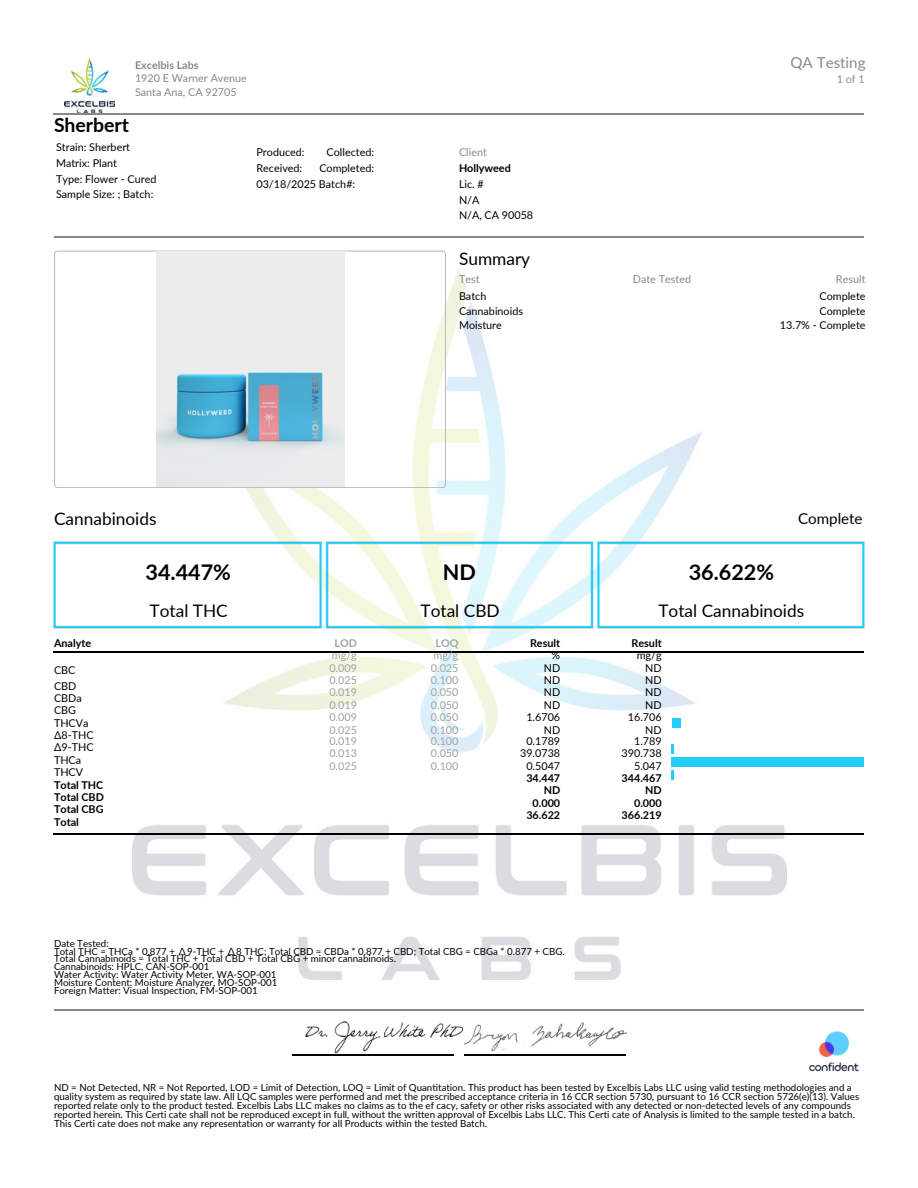
<style>
.page{position:relative;width:918px;height:1188px;background:#fff}
.page>*{position:absolute;margin:0;border:0;box-sizing:border-box;transform-origin:0 0}
.t1{font:700 21.6px "Lato";color:#000}
.t2{font:700 19.5px "Lato";color:#000}
.t3{font:17.25px "Lato";color:#000}
.t4{font:15.15px "Lato";color:#888}
.t5{font:15.15px "Lato";color:#000}
.t6{font:10.8px/12.3px "Lato";color:#000}
.t7{font:10.8px/12.3px "Lato";color:#a2a2a2;text-align:center}
.t8{font:700 10.8px "Lato";color:#000}
.t9{font:10.8px/13.5px "Lato";color:#888}
.t10{font:9.75px/7.8px "Lato";color:#000}
.s1{font-weight:700}
.s2{color:#888}
.s3{font-family:"Noto Sans CJ Ksc"}
</style>
<div class="page">
<hr style="left:54px;top:113px;width:810px;height:1px;background:#888">
<img style="left:65px;top:58px;width:49px;height:54px">
<hr style="left:54px;top:237px;width:810px;height:1px;background:#888">
<img style="left:133px;top:269px;width:653px;height:711px">
<svg style="left:54px;top:251px;width:392px;height:237px"></svg>
<img style="left:157px;top:252px;width:187px;height:235px">
<hr style="left:54px;top:1010px;width:810px;height:1px;background:#888">
<img style="left:53px;top:535px;width:812px;height:101px">
<hr style="left:661px;top:651px;width:203px;height:1px;background:#000">
<hr style="left:559px;top:651px;width:102px;height:1px;background:#000">
<hr style="left:458px;top:651px;width:101px;height:1px;background:#000">
<hr style="left:356px;top:651px;width:102px;height:1px;background:#000">
<hr style="left:256px;top:651px;width:100px;height:1px;background:#000">
<hr style="left:54px;top:651px;width:202px;height:1px;background:#000">
<hr style="left:661px;top:834px;width:203px;height:1px;background:#000">
<hr style="left:559px;top:834px;width:102px;height:1px;background:#000">
<hr style="left:458px;top:834px;width:101px;height:1px;background:#000">
<hr style="left:356px;top:834px;width:102px;height:1px;background:#000">
<hr style="left:256px;top:834px;width:100px;height:1px;background:#000">
<hr style="left:54px;top:834px;width:202px;height:1px;background:#000">
<div style="left:672px;top:718px;width:8px;height:10px;background:#22cefb"></div>
<svg style="left:672px;top:744px;width:2px;height:10px"></svg>
<div style="left:672px;top:757px;width:192px;height:10px;background:#22cefb"></div>
<svg style="left:672px;top:770px;width:2px;height:10px"></svg>
<hr style="left:292px;top:1054px;width:162px;height:1px;background:#000">
<img style="left:808px;top:1031px;width:51px;height:41px">
<img style="left:306px;top:1022px;width:156px;height:30px">
<img style="left:464px;top:1023px;width:162px;height:28px">
<hr style="left:464px;top:1054px;width:162px;height:1px;background:#000">
<p class="t9" style="left:135px;top:58px;width:113px"><span class="s1">Excelbis Labs<br></span>1920 E Warner Avenue<br>Santa Ana, CA 92705</p>
<p class="t4" style="left:791px;top:53px;width:77px">QA Testing</p>
<p class="t9" style="left:837px;top:72px;width:29px">1of1</p>
<p class="t2" style="left:54px;top:113px;width:77px">Sherbert</p>
<p class="t6" style="left:56px;top:141px;width:76px">Strain: Sherbert</p>
<p class="t6" style="left:56px;top:157px;width:62px">Matrix: Plant</p>
<p class="t6" style="left:56px;top:172px;width:102px">Type: Flower - Cured</p>
<p class="t6" style="left:56px;top:188px;width:99px">Sample Size: ; Batch:</p>
<p class="t6" style="left:256px;top:146px;width:50px">Produced:</p>
<p class="t6" style="left:327px;top:146px;width:49px">Collected:</p>
<p class="t6" style="left:256px;top:162px;width:47px">Received:</p>
<p class="t6" style="left:256px;top:160px;width:119px;line-height:15.8px;text-indent:63px">Completed:<br>03/18/2025 Batch#:</p>
<p class="t6" style="left:459px;top:144px;width:76px;line-height:15.8px"><span class="s2">Client<br></span><span class="s1">Hollyweed<br></span>Lic. #<br>N/A<br>N/A, CA 90058</p>
<p class="t3" style="left:459px;top:248px;width:73px">Summary</p>
<p class="t6" style="left:459px;top:271px;width:29px;line-height:16.8px"><span class="s2">Test<br></span>Batch</p>
<p class="t6" style="left:459px;top:304px;width:66px">Cannabinoids</p>
<p class="t6" style="left:459px;top:319px;width:44px">Moisture</p>
<h1 class="t9" style="left:633px;top:272px;width:60px">Date Tested</h1>
<h3 class="t6" style="left:820px;top:271px;width:48px;line-height:16.8px;text-align:right"><span class="s2">Result<br></span>Complete</h3>
<h2 class="t6" style="left:820px;top:304px;width:48px">Complete</h2>
<h3 class="t6" style="left:780px;top:319px;width:87px">13.7% - Complete</h3>
<p class="t3" style="left:54px;top:508px;width:104px">Cannabinoids</p>
<p class="t5" style="left:798px;top:509px;width:66px">Complete</p>
<p class="t1" style="left:146px;top:559px;width:87px">34.447%</p>
<p class="t1" style="left:443px;top:559px;width:35px">ND</p>
<p class="t1" style="left:689px;top:559px;width:87px">36.622%</p>
<h2 class="t8" style="left:54px;top:636px;width:39px">Analyte</h2>
<h2 class="t6" style="left:54px;top:663px;width:23px">CBC</h2>
<h4 class="t6" style="left:54px;top:679px;width:24px">CBD</h4>
<p class="t6" style="left:54px;top:692px;width:29px">CBDa</p>
<p class="t6" style="left:54px;top:704px;width:24px">CBG</p>
<p class="t6" style="left:54px;top:716px;width:36px">THCVa</p>
<p class="t6" style="left:54px;top:729px;width:41px">Δ8-THC</p>
<p class="t6" style="left:54px;top:741px;width:41px">Δ9-THC</p>
<p class="t6" style="left:54px;top:753px;width:29px">THCa</p>
<h3 class="t6" style="left:54px;top:766px;width:31px">THCV</h3>
<p class="t8" style="left:54px;top:778px;width:51px">Total THC</p>
<p class="t8" style="left:54px;top:790px;width:51px">Total CBD</p>
<p class="t8" style="left:54px;top:803px;width:51px">Total CBG</p>
<p class="t8" style="left:54px;top:815px;width:26px">Total</p>
<p class="t3" style="left:150px;top:600px;width:80px">Total THC</p>
<p class="t3" style="left:421px;top:600px;width:81px">Total CBD</p>
<p class="t7" style="left:329px;top:637px;width:29px"><span class="s1">LOD </span>mg/g<br>0.009<br>0.025<br>0.019<br>0.019<br>0.009<br>0.025</p>
<p class="t7" style="left:329px;top:734px;width:29px">0.019</p>
<p class="t7" style="left:329px;top:747px;width:29px">0.013</p>
<p class="t7" style="left:329px;top:759px;width:29px">0.025</p>
<p class="t7" style="left:431px;top:637px;width:29px"><span class="s1">LOQ </span>mg/g<br>0.025<br>0.100<br>0.050<br>0.050<br>0.050<br>0.100</p>
<p class="t7" style="left:431px;top:734px;width:29px">0.100</p>
<p class="t7" style="left:431px;top:747px;width:29px">0.050</p>
<p class="t7" style="left:431px;top:759px;width:29px">0.100</p>
<p class="t6" style="left:526px;top:637px;width:35px;text-align:right"><span class="s1">Result </span>%<br>ND<br>ND<br>ND<br>ND<br>1.6706<br>ND</p>
<p class="t6" style="left:526px;top:734px;width:35px">0.1789</p>
<p class="t6" style="left:520px;top:747px;width:42px">39.0738</p>
<p class="t6" style="left:526px;top:759px;width:35px">0.5047</p>
<p class="t8" style="left:526px;top:771px;width:35px">34.447</p>
<p class="t8" style="left:544px;top:784px;width:18px">ND</p>
<p class="t8" style="left:533px;top:796px;width:29px">0.000</p>
<p class="t8" style="left:526px;top:808px;width:35px">36.622</p>
<p class="t10" style="left:54px;top:939px;width:512px">Date Tested:<br>Total THC = THCa * 0.877 + <span class="s3">∆</span>9-THC + <span class="s3">∆</span>8 THC; Total CBD = CBDa * 0.877 + CBD; Total CBG = CBGa * 0.877 + CBG.<br>Total Cannabinoids = Total THC + Total CBD + Total CBG + minor cannabinoids.<br>Cannabinoids: HPLC, CAN-SOP-001<br>Water Activity: Water Activity Meter, WA-SOP-001<br>Moisture Content: Moisture Analyzer, MO-SOP-001<br>Foreign Matter: Visual Inspection, FM-SOP-001</p>
<p class="t3" style="left:658px;top:600px;width:147px">Total Cannabinoids</p>
<p class="t6" style="left:628px;top:637px;width:35px;text-align:right"><span class="s1">Result </span>mg/g<br>ND<br>ND<br>ND<br>ND<br>16.706<br>ND</p>
<p class="t6" style="left:634px;top:734px;width:29px">1.789</p>
<p class="t6" style="left:622px;top:747px;width:42px">390.738</p>
<h3 class="t6" style="left:634px;top:759px;width:29px">5.047</h3>
<h4 class="t8" style="left:622px;top:771px;width:42px">344.467</h4>
<p class="t8" style="left:645px;top:784px;width:18px">ND</p>
<h2 class="t8" style="left:634px;top:796px;width:29px">0.000</h2>
<h3 class="t8" style="left:622px;top:808px;width:42px">366.219</h3>
<p class="t10" style="left:54px;top:1083px;width:799px">ND = Not Detected, NR = Not Reported, LOD = Limit of Detection, LOQ = Limit of Quantitation. This product has been tested by Excelbis Labs LLC using valid testing methodologies and a</p>
<p class="t10" style="left:54px;top:1092px;width:807px">quality system as required by state law. All LQC samples were performed and met the prescribed acceptance criteria in 16 CCR section 5730, pursuant to 16 CCR section 5726(e)(13). Values</p>
<p class="t10" style="left:54px;top:1101px;width:798px">reported relate only to the product tested. Excelbis Labs LLC makes no claims as to the ef cacy, safety or other risks associated with any detected or non-detected levels of any compounds</p>
<p class="t10" style="left:54px;top:1110px;width:802px">reported herein. This Certi cate shall not be reproduced except in full, without the written approval of Excelbis Labs LLC. This Certi cate of Analysis is limited to the sample tested in a batch.</p>
<p class="t10" style="left:54px;top:1119px;width:435px">This Certi cate does not make any representation or warranty for all Products within the tested Batch.</p>
</div>
